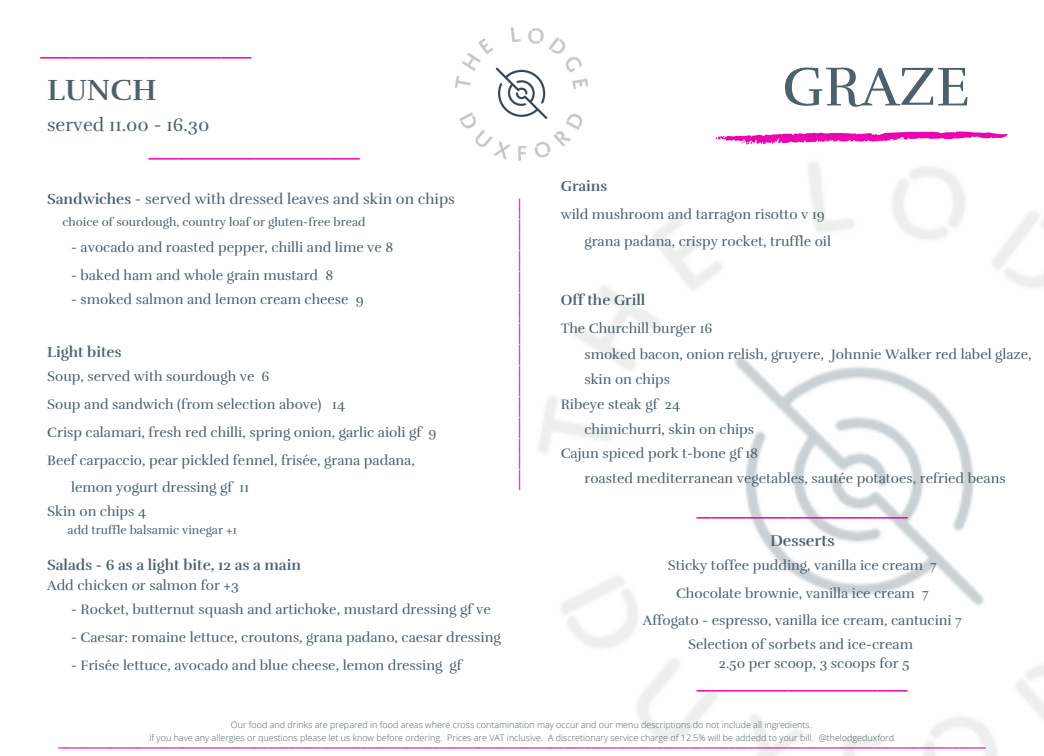
<style>
.page{position:relative;width:1044px;height:756px;background:#fff}
.page>*{position:absolute;margin:0;border:0;box-sizing:border-box;transform-origin:0 0}
.t1{font:56.15px "Rufina";color:#4e616b}
.t2{font:300 36.65px "Open Sans";color:#eb05b1}
.t3{font:700 30px "Rufina";color:#4e616b}
.t4{font:300 25.35px "Open Sans";color:#eb05b1}
.t5{font:18.7px "Rufina";color:#4e616b}
.t6{font:700 16px "Open Sans";color:#eb05b1}
.t7{font:700 16px "Rufina";color:#4e616b}
.t8{font:700 15px "Rufina";color:#4e616b}
.t9{font:15px "Rufina";color:#4e616b}
.t10{font:14px/27.4px "Rufina";color:#4e616b}
.t11{font:12px "Rufina";color:#4e616b}
.t12{font:300 9px/12.4px "Open Sans";color:#4e616b;text-align:center}
.s1{font-weight:700}
</style>
<div class="page">
<svg style="left:715px;top:131px;width:293px;height:14px"></svg>
<img style="left:539px;top:162px;width:505px;height:594px">
<img style="left:456px;top:27px;width:132px;height:133px">
<h2 class="t2" style="left:251px;top:101px;width:212px;rotate:-180deg">______________</h2>
<h3 class="t3" style="left:47px;top:72px;width:111px">LUNCH</h3>
<h3 class="t5" style="left:47px;top:113px;width:164px">served 11.00 - 16.30</h3>
<h2 class="t2" style="left:360px;top:202px;width:212px;rotate:-180deg">______________</h2>
<p class="t9" style="left:47px;top:190px;width:409px"><span class="s1">Sandwiches</span> - served with dressed leaves and skin on chips</p>
<p class="t11" style="left:62px;top:214px;width:305px">choice of sourdough, country loaf or gluten-free bread</p>
<p class="t10" style="left:71px;top:234px;width:324px">- avocado and roasted pepper, chilli and lime ve 8</p>
<p class="t10" style="left:71px;top:262px;width:264px">- baked ham and whole grain mustard 8</p>
<p class="t10" style="left:71px;top:286px;width:294px">- smoked salmon and lemon cream cheese 9</p>
<p class="t8" style="left:47px;top:343px;width:76px">Light bites</p>
<p class="t10" style="left:47px;top:363px;width:224px">Soup, served with sourdough ve 6</p>
<p class="t10" style="left:47px;top:391px;width:300px">Soup and sandwich (from selection above) 14</p>
<p class="t10" style="left:47px;top:419px;width:391px">Crisp calamari, fresh red chilli, spring onion, garlic aioli gf 9</p>
<p class="t10" style="left:47px;top:446px;width:369px">Beef carpaccio, pear pickled fennel, frisée, grana padana,</p>
<p class="t10" style="left:71px;top:474px;width:180px">lemon yogurt dressing gf 11</p>
<p class="t10" style="left:47px;top:498px;width:101px">Skin on chips 4</p>
<p class="t11" style="left:68px;top:522px;width:171px">add truffle balsamic vinegar +1</p>
<p class="t8" style="left:47px;top:556px;width:255px">Salads - 6 as a light bite, 12 as a main</p>
<p class="t10" style="left:47px;top:572px;width:193px">Add chicken or salmon for +3</p>
<p class="t10" style="left:71px;top:596px;width:421px">- Rocket, butternut squash and artichoke, mustard dressing gf ve</p>
<p class="t10" style="left:71px;top:624px;width:431px">- Caesar: romaine lettuce, croutons, grana padano, caesar dressing</p>
<p class="t10" style="left:71px;top:652px;width:392px">- Frisée lettuce, avocado and blue cheese, lemon dressing gf</p>
<h3 class="t4" style="left:490px;top:490px;width:294px;rotate:-90deg">____________________________</h3>
<h1 class="t1" style="left:782px;top:52px;width:189px">GRAZE</h1>
<p class="t8" style="left:561px;top:177px;width:48px">Grains</p>
<p class="t10" style="left:584px;top:201px;width:248px;text-indent:-24px">wild mushroom and tarragon risotto v 19 grana padana, crispy rocket, truffle oil</p>
<p class="t8" style="left:561px;top:291px;width:86px">Off the Grill</p>
<p class="t10" style="left:584px;top:315px;width:449px;line-height:26.2px;text-indent:-24px">The Churchill burger 16<br>smoked bacon, onion relish, gruyere, Johnnie Walker red label glaze,</p>
<p class="t10" style="left:584px;top:366px;width:87px">skin on chips</p>
<p class="t10" style="left:561px;top:391px;width:121px">Ribeye steak gf 24</p>
<p class="t10" style="left:584px;top:415px;width:171px">chimichurri, skin on chips</p>
<p class="t10" style="left:561px;top:440px;width:199px">Cajun spiced pork t-bone gf 18</p>
<p class="t10" style="left:584px;top:465px;width:423px">roasted mediterranean vegetables, sautée potatoes, refried beans</p>
<h2 class="t2" style="left:908px;top:561px;width:212px;rotate:-180deg">______________</h2>
<p class="t7" style="left:770px;top:531px;width:66px">Desserts</p>
<p class="t10" style="left:643px;top:552px;width:320px;text-align:center">Sticky toffee pudding, vanilla ice cream 7<br>Chocolate brownie, vanilla ice cream 7<br>Affogato - espresso, vanilla ice cream, cantucini 7</p>
<p class="t10" style="left:688px;top:634px;width:226px;line-height:19.5px;text-align:right">Selection of sorbets and ice-cream<br>2.50 per scoop, 3 scoops for 5</p>
<h2 class="t2" style="left:908px;top:734px;width:212px;rotate:-180deg">______________</h2>
<p class="t12" style="left:149px;top:719px;width:746px">Our food and drinks are prepared in food areas where cross contamination may occur and our menu descriptions do not include all ingredients.<br>If you have any allergies or questions please let us know before ordering. Prices are VAT inclusive. A discretionary service charge of 12.5% will be addedd to your bill. @thelodgeduxford</p>
<p class="t6" style="left:58px;top:729px;width:929px">_____________________________________________________________________________________________________________________________________________</p>
</div>
